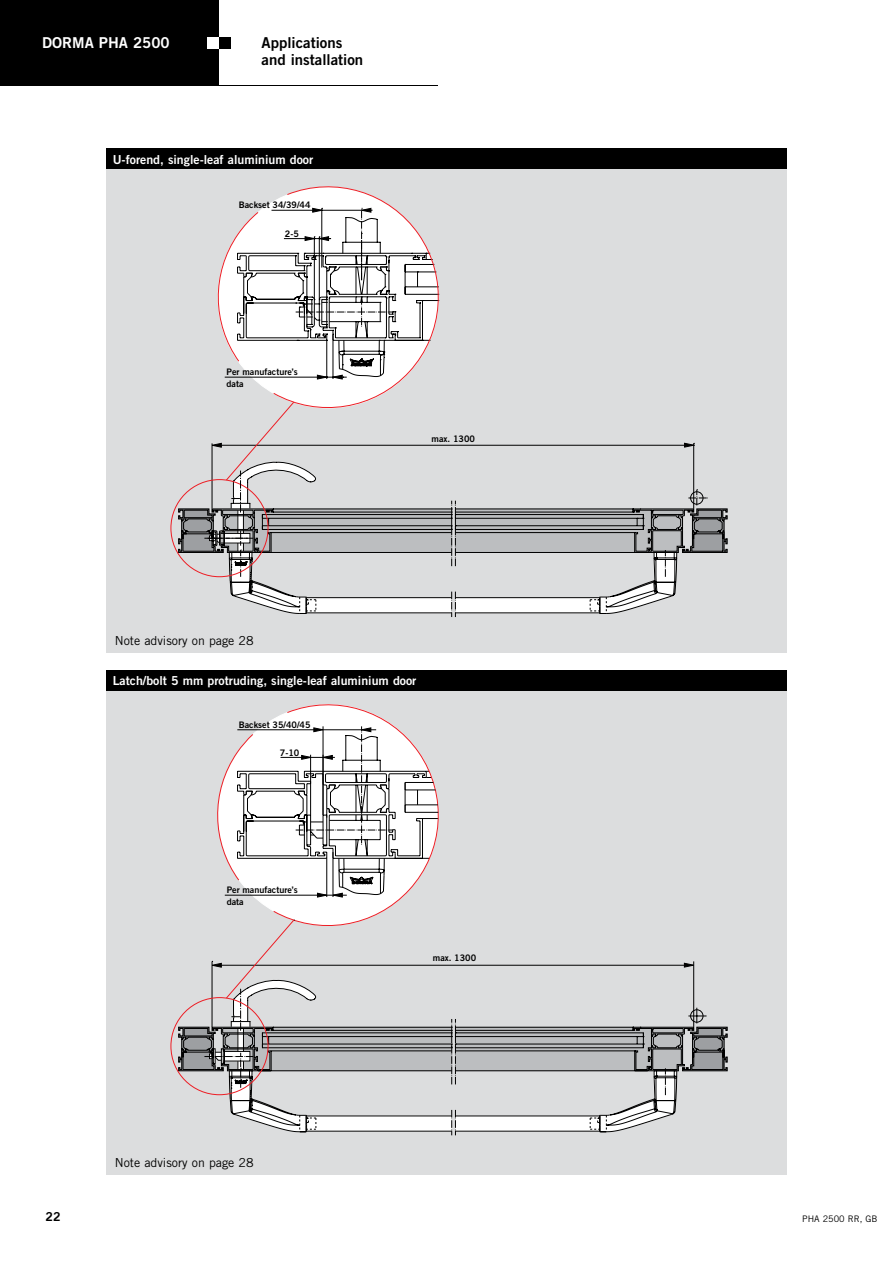
<style>
.page{position:relative;width:893px;height:1263px;background:#fff}
.page>*{position:absolute;margin:0;border:0;box-sizing:border-box;transform-origin:0 0}
.t1{font:15px/16.5px "Trade Gothic Bold Two";color:#000}
.t2{font:15px "Trade Gothic Bold Two";color:#fff}
.t3{font:12.3px "Trade Gothic Bold Two";color:#fff}
.t4{font:12.3px "Trade Gothic";color:#000}
.t5{font:12.3px "Trade Gothic Bold Two";color:#000}
.t6{font:9px/12px "Trade Gothic Bold Two";color:#000}
.t7{font:9px "Trade Gothic";color:#000}
</style>
<div class="page">
<div style="left:106px;top:167px;width:681px;height:486px;background:#dcddde"></div>
<svg style="left:263px;top:187px;width:131px;height:21px"></svg>
<svg style="left:178px;top:208px;width:549px;height:409px"></svg>
<div style="left:106px;top:689px;width:681px;height:485px;background:#dcddde"></div>
<svg style="left:263px;top:704px;width:131px;height:22px"></svg>
<svg style="left:217px;top:752px;width:213px;height:167px"></svg>
<svg style="left:237px;top:726px;width:202px;height:133px;background:#dad8d8"></svg>
<svg style="left:178px;top:919px;width:549px;height:216px"></svg>
<div style="left:0;top:0;width:219px;height:85px;background:#000"></div>
<div style="left:219px;top:37px;width:12px;height:11px;background:#000"></div>
<div style="left:106px;top:149px;width:681px;height:20px;background:#000"></div>
<div style="left:106px;top:670px;width:681px;height:20px;background:#000"></div>
<div style="left:207px;top:37px;width:12px;height:11px;background:#fff"></div>
<h1 class="t2" style="left:42px;top:34px;width:129px">DORMA PHA 2500</h1>
<h1 class="t1" style="left:261px;top:34px;width:103px">Applications and installation</h1>
<h2 class="t3" style="left:113px;top:152px;width:202px">U-forend, single-leaf aluminium door</h2>
<p class="t6" style="left:239px;top:199px;width:73px">Backset 34/39/44</p>
<p class="t6" style="left:285px;top:227px;width:15px">2-5</p>
<p class="t6" style="left:227px;top:366px;width:73px">Per manufacture’s data</p>
<p class="t6" style="left:432px;top:433px;width:45px">max. 1300</p>
<h2 class="t4" style="left:115px;top:633px;width:140px">Note advisory on page 28</h2>
<h2 class="t3" style="left:113px;top:673px;width:305px">Latch/bolt 5 mm protruding, single-leaf aluminium door</h2>
<p class="t6" style="left:239px;top:718px;width:73px">Backset 35/40/45</p>
<p class="t6" style="left:280px;top:746px;width:21px">7-10</p>
<p class="t6" style="left:227px;top:883px;width:73px">Per manufacture’s data</p>
<p class="t6" style="left:433px;top:952px;width:45px">max. 1300</p>
<h2 class="t5" style="left:46px;top:1209px;width:17px">22</h2>
<h2 class="t4" style="left:115px;top:1155px;width:140px">Note advisory on page 28</h2>
<p class="t7" style="left:802px;top:1213px;width:77px">PHA 2500 RR, GB</p>
</div>
